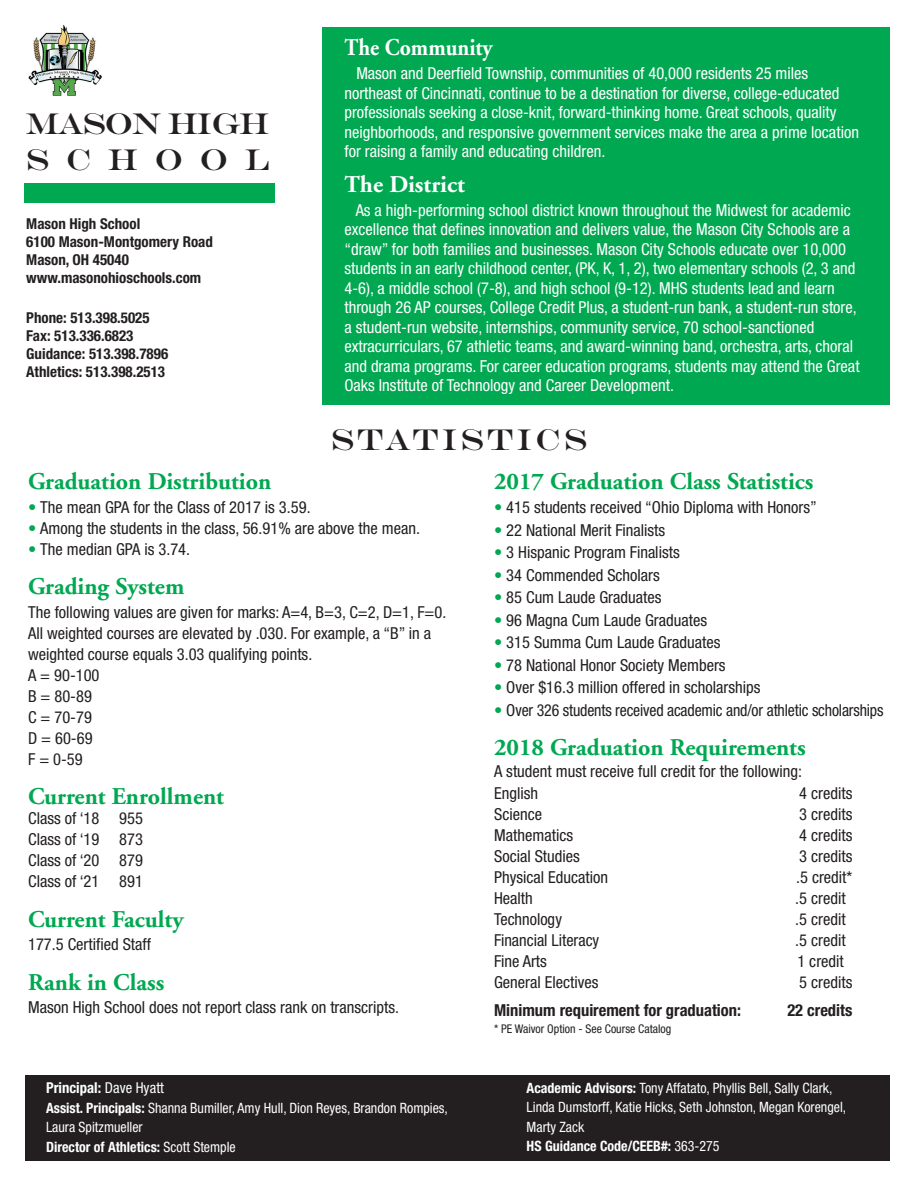
<style>
.page{position:relative;width:914px;height:1188px;background:#fff}
.page>*{position:absolute;margin:0;border:0;box-sizing:border-box;transform-origin:0 0}
.t1{font:30px/36px "Engravers";letter-spacing:-.05em;color:#231f20}
.t2{font:30px "Engravers";letter-spacing:.1em;color:#231f20}
.t3{font:700 24px "Adobe Garamond";color:#00a851}
.t4{font:700 24px "Adobe Garamond";color:#fff;scale:.9 1}
.t5{font:700 24px "Adobe Garamond";color:#fff}
.t6{font:condensed 16.5px/19.5px "Helvetica Neue";color:#fff}
.t7{font:condensed 16.5px/21px "Helvetica Neue";color:#231f20}
.t8{font:700 condensed 16.5px "Helvetica Neue";color:#231f20}
.t9{font:700 condensed 15px/18px "Helvetica Neue";color:#231f20}
.t10{font:700 condensed 15px "Helvetica Neue";color:#fff}
.t11{font:condensed 14.25px/19.5px "Helvetica Neue";color:#fff}
.t12{font:condensed 12px "Helvetica Neue";color:#231f20}
.s1{color:#00a851}
.s2{font-weight:400}
.s3{font-weight:700}
.s4{color:#fff}
</style>
<div class="page">
<div style="left:24px;top:183px;width:251px;height:19px;background:#00a851"></div>
<img style="left:28px;top:24px;width:74px;height:72px">
<div style="left:26px;top:1075px;width:864px;height:86px;background:#231f20"></div>
<div style="left:323px;top:27px;width:567px;height:377px;background:#00a851"></div>
<h1 class="t1" style="left:26px;top:105px;width:245px">MASON HIGH<br>SCHOOL</h1>
<p class="t9" style="left:26px;top:216px;width:188px">Mason High School<br>6100 Mason-Montgomery Road<br>Mason, OH 45040 www.masonohioschools.com</p>
<p class="t9" style="left:26px;top:310px;width:143px">Phone: 513.398.5025<br>Fax: 513.336.6823<br>Guidance: 513.398.7896<br>Athletics: 513.398.2513</p>
<h2 class="t4" style="left:344px;top:38px;width:166px">The Community</h2>
<p class="t6" style="left:344px;top:65px;width:516px;text-indent:12px">Mason and Deerfield Township, communities of 40,000 residents 25 miles northeast of Cincinnati, continue to be a destination for diverse, college-educated professionals seeking a close-knit, forward-thinking home. Great schools, quality neighborhoods, and responsive government services make the area a prime location for raising a family and educating children.</p>
<h2 class="t5" style="left:344px;top:175px;width:122px">The District</h2>
<p class="t6" style="left:344px;top:201px;width:517px;text-indent:11px">As a high-performing school district known throughout the Midwest for academic excellence that defines innovation and delivers value, the Mason City Schools are a “draw” for both families and businesses. Mason City Schools educate over 10,000 students in an early childhood center, (PK, K, 1, 2), two elementary schools (2, 3 and 4-6), a middle school (7-8), and high school (9-12). MHS students lead and learn through 26 AP courses, College Credit Plus, a student-run bank, a student-run store, a student-run website, internships, community service, 70 school-sanctioned extracurriculars, 67 athletic teams, and award-winning band, orchestra, arts, choral and drama programs. For career education programs, students may attend the Great Oaks Institute of Technology and Career Development.</p>
<h1 class="t2" style="left:331px;top:422px;width:258px">STATISTICS</h1>
<h2 class="t3" style="left:28px;top:472px;width:245px">Graduation Distribution</h2>
<p class="t7" style="left:28px;top:498px;width:284px"><span class="s1">•</span> The mean GPA for the Class of 2017 is 3.59.</p>
<p class="t7" style="left:28px;top:519px;width:393px"><span class="s1">•</span> Among the students in the class, 56.91% are above the mean.</p>
<p class="t7" style="left:28px;top:540px;width:164px"><span class="s1">•</span> The median GPA is 3.74.</p>
<h2 class="t3" style="left:28px;top:577px;width:158px">Grading System</h2>
<p class="t7" style="left:28px;top:603px;width:420px">The following values are given for marks: A=4, B=3, C=2, D=1, F=0.<br>All weighted courses are elevated by .030. For example, a “B” in a weighted course equals 3.03 qualifying points.<br>A = 90-100<br>B = 80-89<br>C = 70-79<br>D = 60-69<br>F = 0-59</p>
<h2 class="t3" style="left:28px;top:787px;width:197px">Current Enrollment</h2>
<p class="t7" style="left:28px;top:809px;width:116px;text-align:justify">Class of ‘18 955<br>Class of ‘19 873<br>Class of ‘20 879<br>Class of ‘21 891</p>
<h2 class="t3" style="left:28px;top:910px;width:157px">Current Faculty</h2>
<p class="t7" style="left:28px;top:935px;width:124px">177.5 Certified Staff</p>
<h2 class="t3" style="left:28px;top:973px;width:138px">Rank in Class</h2>
<p class="t7" style="left:28px;top:998px;width:372px">Mason High School does not report class rank on transcripts.</p>
<p class="t10" style="left:46px;top:1083px;width:119px">Principal: <span class="s2">Dave Hyatt</span></p>
<p class="t11" style="left:46px;top:1099px;width:403px"><span class="s3">Assist. Principals:</span> Shanna Bumiller, Amy Hull, Dion Reyes, Brandon Rompies,<br>Laura Spitzmueller<br><span class="s3">Director of Athletics:</span> Scott Stemple</p>
<h2 class="t3" style="left:494px;top:472px;width:321px">2017 Graduation Class Statistics</h2>
<p class="t7" style="left:494px;top:498px;width:324px"><span class="s1">•</span> 415 students received “Ohio Diploma with Honors”</p>
<p class="t7" style="left:494px;top:521px;width:173px"><span class="s1">•</span> 22 National Merit Finalists</p>
<p class="t7" style="left:494px;top:543px;width:187px"><span class="s1">•</span> 3 Hispanic Program Finalists</p>
<p class="t7" style="left:494px;top:566px;width:167px"><span class="s1">•</span> 34 Commended Scholars</p>
<p class="t7" style="left:494px;top:588px;width:169px"><span class="s1">•</span> 85 Cum Laude Graduates</p>
<p class="t7" style="left:494px;top:611px;width:215px"><span class="s1">•</span> 96 Magna Cum Laude Graduates</p>
<p class="t7" style="left:494px;top:633px;width:228px"><span class="s1">•</span> 315 Summa Cum Laude Graduates</p>
<p class="t7" style="left:494px;top:656px;width:233px"><span class="s1">•</span> 78 National Honor Society Members</p>
<p class="t7" style="left:494px;top:678px;width:268px"><span class="s1">•</span> Over $16.3 million offered in scholarships</p>
<p class="t7" style="left:494px;top:701px;width:391px"><span class="s1">•</span> Over 326 students received academic and/or athletic scholarships</p>
<h2 class="t3" style="left:494px;top:738px;width:313px">2018 Graduation Requirements</h2>
<p class="t7" style="left:494px;top:762px;width:309px">A student must receive full credit for the following:<br>English</p>
<p class="t7" style="left:799px;top:784px;width:55px">4 credits</p>
<p class="t7" style="left:494px;top:805px;width:49px">Science</p>
<p class="t7" style="left:799px;top:805px;width:55px">3 credits</p>
<p class="t7" style="left:494px;top:826px;width:81px">Mathematics</p>
<p class="t7" style="left:799px;top:826px;width:55px">4 credits</p>
<p class="t7" style="left:494px;top:847px;width:87px">Social Studies</p>
<p class="t7" style="left:799px;top:847px;width:55px">3 credits</p>
<p class="t7" style="left:494px;top:868px;width:116px">Physical Education</p>
<p class="t7" style="left:796px;top:868px;width:58px">.5 credit*</p>
<p class="t7" style="left:494px;top:889px;width:40px">Health</p>
<p class="t7" style="left:795px;top:889px;width:59px">.5 credit<span class="s4">s</span></p>
<p class="t7" style="left:494px;top:910px;width:69px">Technology</p>
<p class="t7" style="left:795px;top:910px;width:59px">.5 credit<span class="s4">s</span></p>
<p class="t7" style="left:494px;top:931px;width:106px">Financial Literacy</p>
<p class="t7" style="left:795px;top:931px;width:59px">.5 credit<span class="s4">s</span></p>
<p class="t7" style="left:494px;top:952px;width:54px">Fine Arts</p>
<p class="t7" style="left:797px;top:952px;width:56px">1 credit<span class="s4">tt</span></p>
<p class="t7" style="left:494px;top:973px;width:106px">General Electives</p>
<p class="t7" style="left:799px;top:973px;width:55px">5 credits</p>
<p class="t8" style="left:494px;top:1005px;width:248px">Minimum requirement for graduation:</p>
<p class="t8" style="left:787px;top:1005px;width:66px">22 credits</p>
<p class="t12" style="left:494px;top:1024px;width:179px">* PE Waivor Option - See Course Catalog</p>
<p class="t11" style="left:527px;top:1079px;width:321px"><span class="s3">Academic Advisors:</span> Tony Affatato, Phyllis Bell, Sally Clark, Linda Dumstorff, Katie Hicks, Seth Johnston, Megan Korengel, Marty Zack<br><span class="s3">HS Guidance Code/CEEB#:</span> 363-275</p>
</div>
